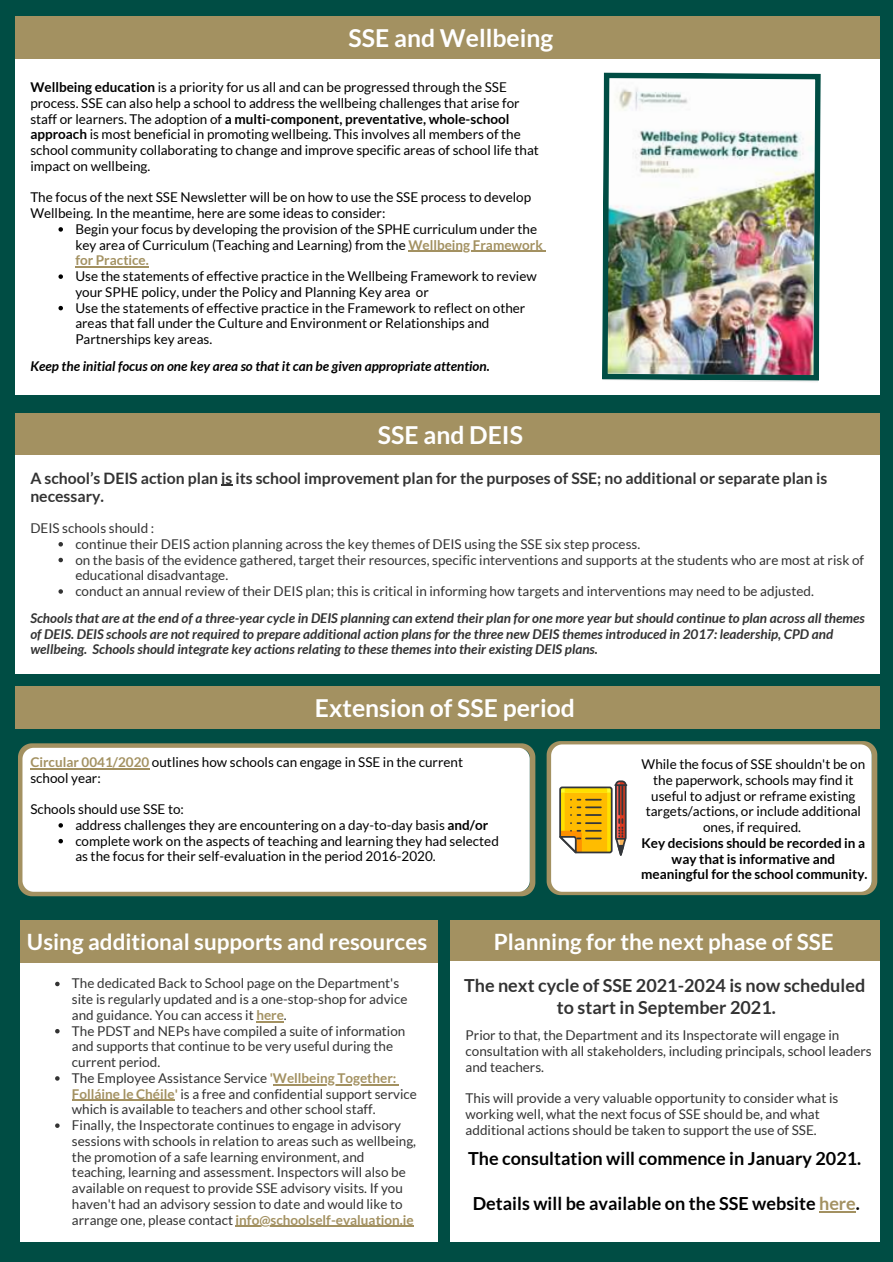
<style>
.page{position:relative;width:893px;height:1262px;background:#fff}
.page>*{position:absolute;margin:0;border:0;box-sizing:border-box;transform-origin:0 0}
.t1{font:700 24.75px "Lato";color:#fff}
.t2{font:700 22.5px "Lato";color:#fff}
.t3{font:700 18px "Lato";color:#000}
.t4{font:700 18px/22.5px "Lato";color:#333;text-align:center}
.t5{font:700 15.75px/18px "Lato";color:#333}
.t6{font:13.5px/15.8px "Lato";color:#333}
.t7{font:13.5px/15.8px "Lato";color:#000}
.t8{font:italic 700 13.5px/15.8px "Lato";color:#333}
.t9{font:700 13.5px/15.8px "Lato";color:#000;text-align:center}
.t10{font:italic 700 13.5px "Lato";color:#000}
.s1{font-weight:700}
.s2{font-weight:700;color:#a39161}
.s3{color:#a39161}
</style>
<div class="page">
<div style="left:0;top:0;width:892px;height:1261px;background:#004d44"></div>
<div style="left:15px;top:413px;width:864px;height:42px;background:#a39161"></div>
<div style="left:15px;top:58px;width:864px;height:337px;background:#fff"></div>
<div style="left:15px;top:16px;width:864px;height:42px;background:#a39161"></div>
<svg style="left:58px;top:227px;width:5px;height:5px"></svg>
<hr style="left:408px;top:251px;width:135px;height:1px;background:#a39161">
<hr style="left:75px;top:266px;width:74px;height:2px;background:#a39161">
<svg style="left:58px;top:274px;width:5px;height:5px"></svg>
<svg style="left:58px;top:306px;width:5px;height:4px"></svg>
<div style="left:15px;top:455px;width:864px;height:218px;background:#fff"></div>
<svg style="left:221px;top:484px;width:11px;height:2px"></svg>
<svg style="left:58px;top:542px;width:5px;height:4px"></svg>
<svg style="left:58px;top:558px;width:5px;height:4px"></svg>
<svg style="left:58px;top:589px;width:5px;height:5px"></svg>
<div style="left:15px;top:686px;width:864px;height:42px;background:#a39161"></div>
<div style="left:20px;top:919px;width:417px;height:43px;background:#a39161"></div>
<div style="left:20px;top:962px;width:417px;height:279px;background:#fff"></div>
<svg style="left:55px;top:981px;width:5px;height:5px"></svg>
<svg style="left:256px;top:1021px;width:28px;height:1px"></svg>
<svg style="left:55px;top:1029px;width:5px;height:4px"></svg>
<svg style="left:55px;top:1076px;width:5px;height:4px"></svg>
<hr style="left:273px;top:1084px;width:123px;height:1px;background:#a39161">
<hr style="left:72px;top:1099px;width:103px;height:1px;background:#a39161">
<svg style="left:55px;top:1123px;width:5px;height:4px"></svg>
<hr style="left:236px;top:1225px;width:178px;height:1px;background:#a39161">
<div style="left:450px;top:919px;width:429px;height:43px;background:#a39161"></div>
<div style="left:450px;top:961px;width:429px;height:280px;background:#fff"></div>
<svg style="left:18px;top:743px;width:517px;height:153px;background:#a0956b"></svg>
<div style="left:22px;top:747px;width:507px;height:144px;background:#fff"></div>
<svg style="left:546px;top:741px;width:331px;height:154px;background:#9d946b"></svg>
<div style="left:551px;top:744px;width:320px;height:147px;background:#fff"></div>
<hr style="left:30px;top:768px;width:119px;height:1px;background:#a39161">
<svg style="left:58px;top:823px;width:5px;height:4px"></svg>
<svg style="left:58px;top:839px;width:5px;height:4px"></svg>
<img style="left:602px;top:72px;width:218px;height:309px">
<div style="left:615px;top:780px;width:11px;height:62px;border:2px solid #33363a;border-radius:4px"></div>
<svg style="left:559px;top:781px;width:68px;height:74px;background:#cfa53e"></svg>
<hr style="left:819px;top:1211px;width:36px;height:1px;background:#a39161">
<h1 class="t1" style="left:348px;top:24px;width:206px">SSE and Wellbeing</h1>
<p class="t7" style="left:30px;top:79px;width:510px"><span class="s1">Wellbeing education</span> is a priority for us all and can be progressed through the SSE process. SSE can also help a school to address the wellbeing challenges that arise for staff or learners. The adoption of <span class="s1">a multi-component, preventative, whole-school approach</span> is most beneficial in promoting wellbeing. This involves all members of the school community collaborating to change and improve specific areas of school life that impact on wellbeing.</p>
<p class="t7" style="left:30px;top:189px;width:502px">The focus of the next SSE Newsletter will be on how to use the SSE process to develop<br>Wellbeing. In the meantime, here are some ideas to consider:</p>
<p class="t7" style="left:75px;top:221px;width:469px">Begin your focus by developing the provision of the SPHE curriculum under the key area of Curriculum (Teaching and Learning) from the <span class="s2">Wellbeing Framework for Practice.</span></p>
<p class="t7" style="left:75px;top:268px;width:463px">Use the statements of effective practice in the Wellbeing Framework to review your SPHE policy, under the Policy and Planning Key area or<br>Use the statements of effective practice in the Framework to reflect on other areas that fall under the Culture and Environment or Relationships and Partnerships key areas.</p>
<p class="t10" style="left:30px;top:358px;width:461px">Keep the initial focus on one key area so that it can be given appropriate attention.</p>
<h1 class="t1" style="left:378px;top:421px;width:146px">SSE and DEIS</h1>
<p class="t5" style="left:30px;top:468px;width:798px">A school’s DEIS action plan is its school improvement plan for the purposes of SSE; no additional or separate plan is necessary.</p>
<p class="t6" style="left:75px;top:520px;width:790px;text-indent:-45px">DEIS schools should :<br>continue their DEIS action planning across the key themes of DEIS using the SSE six step process.<br>on the basis of the evidence gathered, target their resources, specific interventions and supports at the students who are most at risk of educational disadvantage.<br>conduct an annual review of their DEIS plan; this is critical in informing how targets and interventions may need to be adjusted.</p>
<p class="t8" style="left:30px;top:610px;width:835px">Schools that are at the end of a three-year cycle in DEIS planning can extend their plan for one more year but should continue to plan across all themes of DEIS. DEIS schools are not required to prepare additional action plans for the three new DEIS themes introduced in 2017: leadership, CPD and wellbeing. Schools should integrate key actions relating to these themes into their existing DEIS plans.</p>
<h1 class="t1" style="left:315px;top:694px;width:261px">Extension of SSE period</h1>
<p class="t7" style="left:30px;top:754px;width:434px"><span class="s2">Circular 0041/2020</span> outlines how schools can engage in SSE in the current school year:</p>
<p class="t7" style="left:75px;top:801px;width:425px;text-indent:-45px">Schools should use SSE to:<br>address challenges they are encountering on a day-to-day basis <span class="s1">and/or </span>complete work on the aspects of teaching and learning they had selected as the focus for their self-evaluation in the period 2016-2020.</p>
<p class="t7" style="left:641px;top:756px;width:225px;text-align:center">While the focus of SSE shouldn't be on the paperwork, schools may find it useful to adjust or reframe existing targets/actions, or include additional ones, if required.</p>
<p class="t9" style="left:641px;top:835px;width:228px">Key decisions should be recorded in a way that is informative and meaningful for the school community.</p>
<h2 class="t2" style="left:27px;top:929px;width:401px">Using additional supports and resources</h2>
<p class="t6" style="left:72px;top:975px;width:346px">The dedicated Back to School page on the Department's site is regularly updated and is a one-stop-shop for advice and guidance. You can access it <span class="s2">here</span>.<br>The PDST and NEPs have compiled a suite of information and supports that continue to be very useful during the current period.<br>The Employee Assistance Service <span class="s2">'Wellbeing Together:<br>Folláine le Chéile'</span> is a free and confidential support service which is available to teachers and other school staff.<br>Finally, the Inspectorate continues to engage in advisory sessions with schools in relation to areas such as wellbeing, the promotion of a safe learning environment, and teaching, learning and assessment. Inspectors will also be available on request to provide SSE advisory visits. If you haven't had an advisory session to date and would like to arrange one, please contact <span class="s2">info@schoolself-evaluation.ie</span></p>
<h2 class="t2" style="left:493px;top:929px;width:341px">Planning for the next phase of SSE</h2>
<h3 class="t4" style="left:464px;top:973px;width:402px">The next cycle of SSE 2021-2024 is now scheduled to start in September 2021.</h3>
<p class="t6" style="left:465px;top:1027px;width:407px">Prior to that, the Department and its Inspectorate will engage in consultation with all stakeholders, including principals, school leaders and teachers.</p>
<p class="t6" style="left:465px;top:1090px;width:374px">This will provide a very valuable opportunity to consider what is working well, what the next focus of SSE should be, and what additional actions should be taken to support the use of SSE.</p>
<h3 class="t3" style="left:468px;top:1148px;width:394px">The consultation will commence in January 2021.</h3>
<h3 class="t3" style="left:473px;top:1193px;width:388px">Details will be available on the SSE website <span class="s3">here</span>.</h3>
</div>
